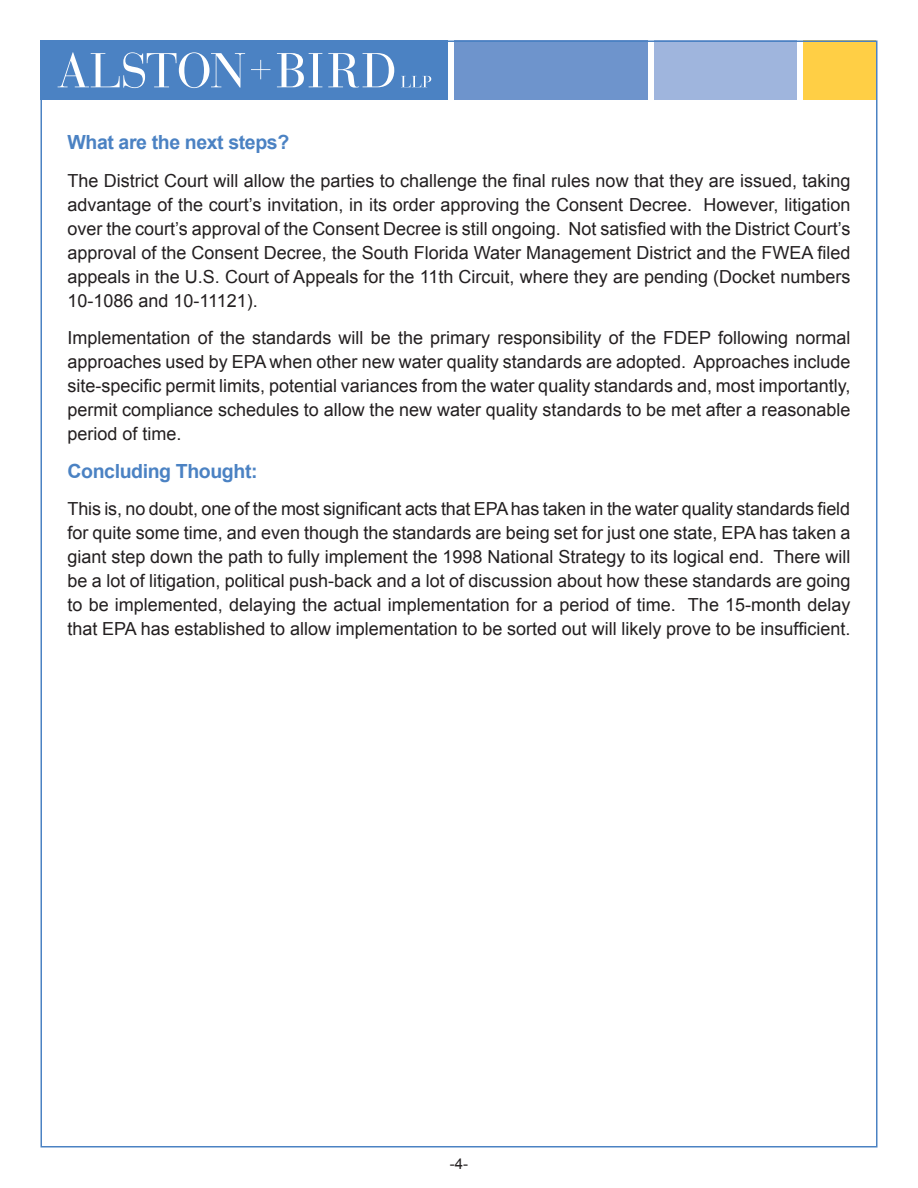
<style>
.page{position:relative;width:918px;height:1188px;background:#fff}
.page>*{position:absolute;margin:0;border:0;box-sizing:border-box;transform-origin:0 0}
.Head{font:700 19.5px "Arial";letter-spacing:-.02em;color:#4b82c3}
.Body_Text{font:18px/24px "Arial";color:#231f20;text-align:justify}
.t1{font:15px "Arial";color:#231f20}
</style>
<div class="page">
<div style="left:40px;top:40px;width:408px;height:60px;background:#4b82c3"></div>
<div style="left:803px;top:40px;width:73px;height:60px;background:#ffcf45"></div>
<div style="left:654px;top:40px;width:143px;height:60px;background:#9fb5dd"></div>
<div style="left:454px;top:40px;width:194px;height:60px;background:#6e94cc"></div>
<svg style="left:58px;top:52px;width:187px;height:36px"></svg>
<svg style="left:277px;top:53px;width:45px;height:34px"></svg>
<svg style="left:328px;top:53px;width:66px;height:35px"></svg>
<svg style="left:401px;top:76px;width:30px;height:11px"></svg>
<svg style="left:251px;top:60px;width:19px;height:19px"></svg>
<p class="Head" style="left:68px;top:130px;width:223px">What are the next steps?</p>
<p class="Body_Text" style="left:68px;top:169px;width:784px">The District Court will allow the parties to challenge the final rules now that they are issued, taking advantage of the court’s invitation, in its order approving the Consent Decree. However, litigation over the court’s approval of the Consent Decree is still ongoing. Not satisfied with the District Court’s approval of the Consent Decree, the South Florida Water Management District and the FWEA filed appeals in the U.S. Court of Appeals for the 11th Circuit, where they are pending (Docket numbers 10-1086 and 10-11121).</p>
<p class="Body_Text" style="left:68px;top:326px;width:785px">Implementation of the standards will be the primary responsibility of the FDEP following normal approaches used by EPA when other new water quality standards are adopted. Approaches include site-specific permit limits, potential variances from the water quality standards and, most importantly, permit compliance schedules to allow the new water quality standards to be met after a reasonable period of time.</p>
<p class="Head" style="left:68px;top:458px;width:192px">Concluding Thought:</p>
<p class="Body_Text" style="left:68px;top:497px;width:785px">This is, no doubt, one of the most significant acts that EPA has taken in the water quality standards field for quite some time, and even though the standards are being set for just one state, EPA has taken a giant step down the path to fully implement the 1998 National Strategy to its logical end. There will be a lot of litigation, political push-back and a lot of discussion about how these standards are going to be implemented, delaying the actual implementation for a period of time. The 15-month delay that EPA has established to allow implementation to be sorted out will likely prove to be insufficient.</p>
<p class="t1" style="left:450px;top:1154px;width:20px">-4-</p>
</div>
